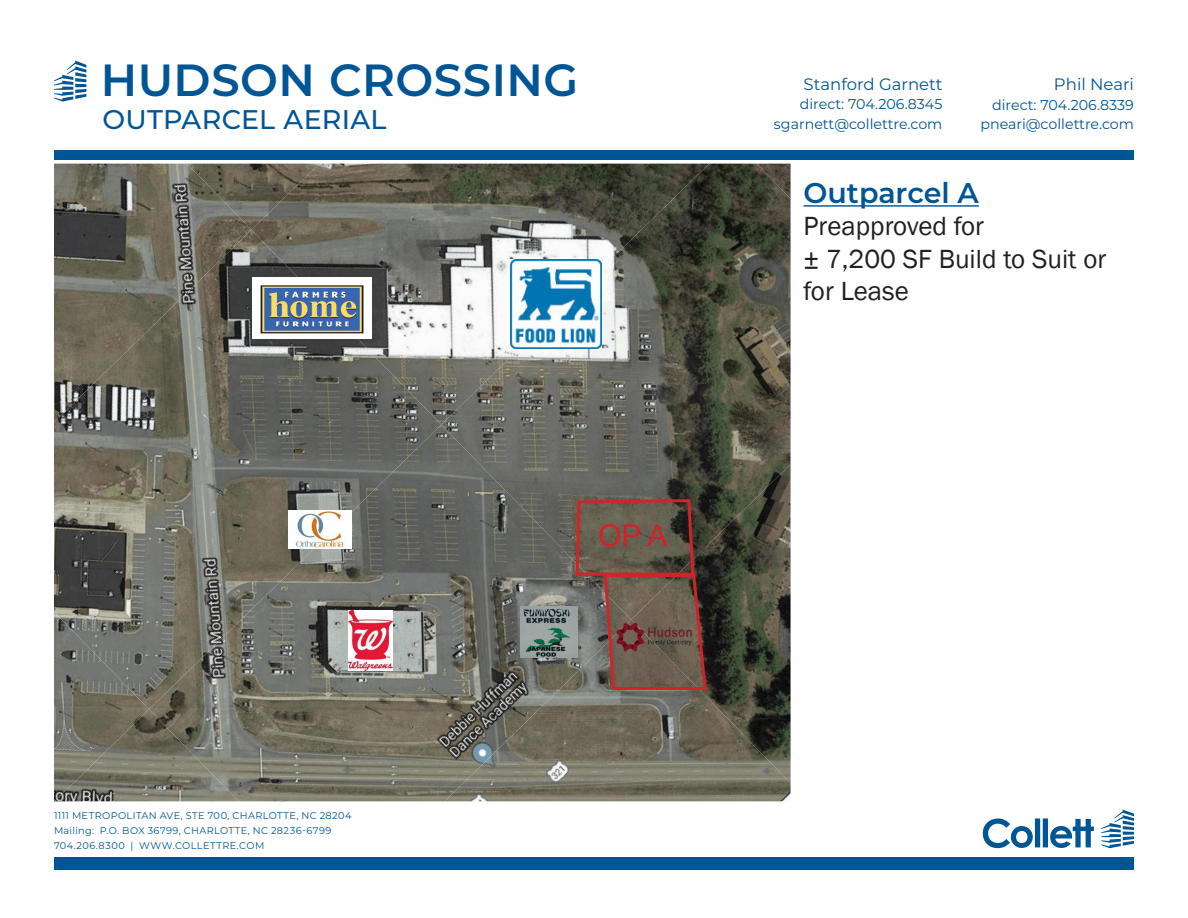
<style>
.page{position:relative;width:1188px;height:918px;background:#fff}
.page>*{position:absolute;margin:0;border:0;box-sizing:border-box;transform-origin:0 0}
.Secondary_page_title{font:600 45px "Montserrat";letter-spacing:.01em;color:#005595}
.t1{font:30px "Arial";color:#d1232a}
.Property_details_bul{font:600 28.5px "Montserrat";color:#005595}
.t2{font:27px/32.4px "Franklin Gothic";color:#231f20}
.Secondary_page_sub-t{font:500 27px "Montserrat";letter-spacing:.01em;color:#005595}
.Leasing_name_title{font:16.5px "Montserrat";color:#005595}
.Leasing_contact_info{font:14.25px "Montserrat";color:#005595}
.Leasing_name_title-2{font:14.25px "Montserrat";color:#005595}
.t3{font:9.75px/15px "Montserrat";letter-spacing:.04em;color:#005595}
</style>
<div class="page">
<div style="left:54px;top:858px;width:1080px;height:12px;background:#005595"></div>
<div style="left:54px;top:150px;width:1080px;height:9px;background:#005595"></div>
<svg style="left:54px;top:61px;width:32px;height:41px"></svg>
<svg style="left:983px;top:819px;width:111px;height:29px"></svg>
<svg style="left:1101px;top:810px;width:33px;height:38px"></svg>
<img style="left:54px;top:164px;width:133px;height:66px">
<img style="left:54px;top:230px;width:197px;height:479px">
<img style="left:55px;top:709px;width:94px;height:92px">
<img style="left:149px;top:425px;width:296px;height:376px">
<img style="left:445px;top:620px;width:346px;height:181px">
<img style="left:187px;top:164px;width:64px;height:66px">
<img style="left:251px;top:164px;width:190px;height:261px">
<img style="left:441px;top:164px;width:350px;height:456px">
<img style="left:631px;top:464px;width:160px;height:319px">
<img style="left:756px;top:164px;width:35px;height:35px">
<img style="left:253px;top:278px;width:119px;height:60px">
<img style="left:511px;top:259px;width:90px;height:90px">
<img style="left:349px;top:610px;width:44px;height:61px">
<svg style="left:574px;top:498px;width:134px;height:194px;background:#6b574c"></svg>
<hr style="left:804px;top:205px;width:175px;height:2px;background:#005595">
<img style="left:289px;top:510px;width:63px;height:39px">
<img style="left:521px;top:607px;width:56px;height:50px">
<img style="left:615px;top:621px;width:79px;height:32px">
<p class="Secondary_page_title" style="left:101px;top:48px;width:479px">HUDSON CROSSING</p>
<p class="Secondary_page_sub-t" style="left:102px;top:100px;width:286px">OUTPARCEL AERIAL</p>
<p class="t3" style="left:54px;top:807px;width:299px">1111 METROPOLITAN AVE, STE 700, CHARLOTTE, NC 28204<br>Mailing: P.O. BOX 36799, CHARLOTTE, NC 28236-6799<br>704.206.8300 | WWW.COLLETTRE.COM</p>
<p class="t1" style="left:598px;top:514px;width:71px">OP A</p>
<p class="Leasing_name_title" style="left:804px;top:73px;width:140px">Stanford Garnett</p>
<p class="Leasing_name_title-2" style="left:800px;top:94px;width:144px">direct: 704.206.8345</p>
<p class="Leasing_contact_info" style="left:774px;top:114px;width:170px">sgarnett@collettre.com</p>
<p class="Leasing_name_title" style="left:1054px;top:73px;width:82px">Phil Neari</p>
<p class="Leasing_name_title-2" style="left:992px;top:95px;width:143px">direct: 704.206.8339</p>
<p class="Leasing_contact_info" style="left:980px;top:114px;width:155px">pneari@collettre.com</p>
<p class="Property_details_bul" style="left:804px;top:173px;width:177px">Outparcel A</p>
<p class="t2" style="left:804px;top:211px;width:182px">Preapproved for</p>
<p class="t2" style="left:804px;top:243px;width:304px">± 7,200 SF Build to Suit or for Lease</p>
</div>
